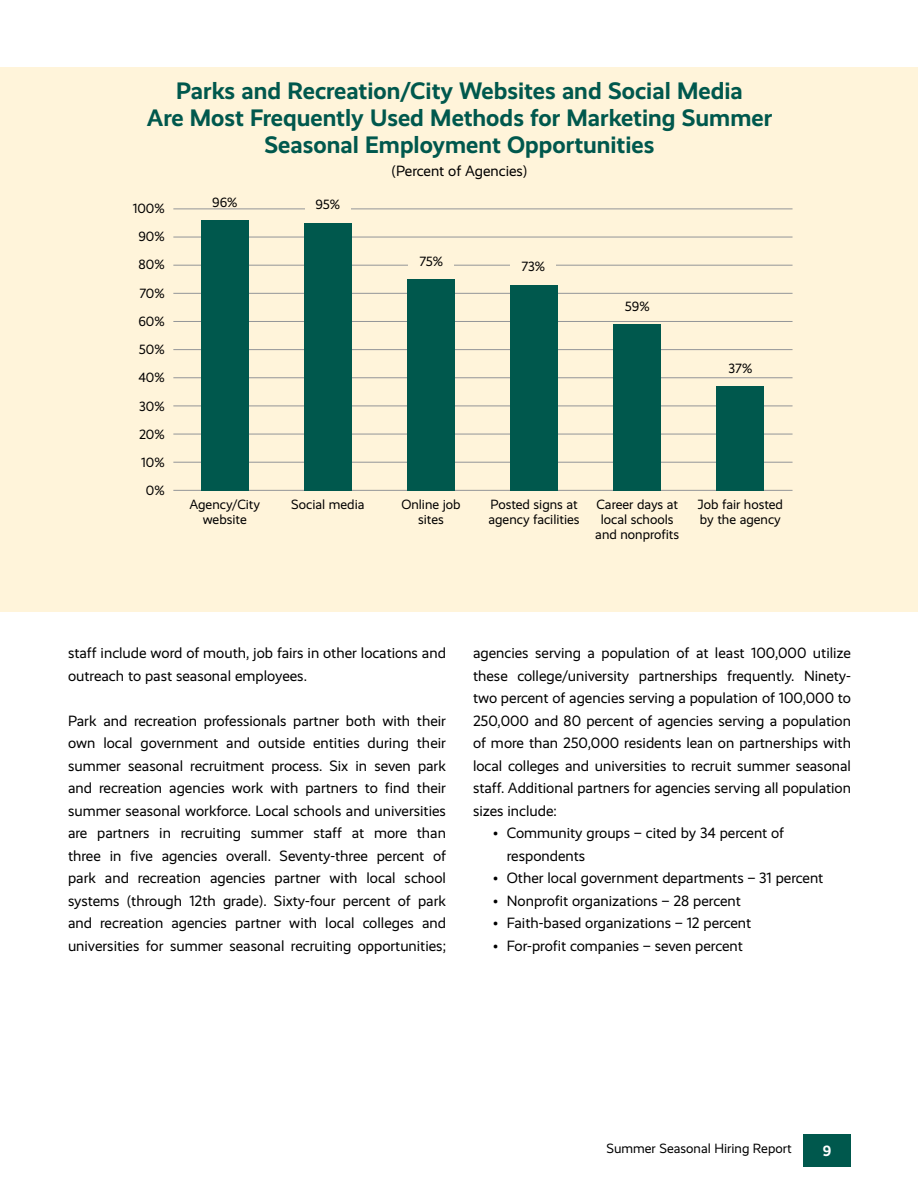
<style>
.page{position:relative;width:918px;height:1188px;background:#fff}
.page>*{position:absolute;margin:0;border:0;box-sizing:border-box;transform-origin:0 0}
.t1{font:700 24px/27px "Realist";color:#00584d;text-align:center}
.t2{font:15px/22.5px "Realist";color:#000}
.t3{font:700 15px "Realist";color:#fff}
.t4{font:13.5px/28.2px "Realist";color:#000;text-align:center}
</style>
<div class="page">
<div style="left:804px;top:1134px;width:47px;height:33px;background:#00584d"></div>
<div style="left:0;top:68px;width:918px;height:544px;background:#fff4da"></div>
<hr style="left:173px;top:490px;width:620px;height:1px;background:#939598">
<hr style="left:173px;top:462px;width:620px;height:1px;background:#939598">
<hr style="left:173px;top:434px;width:620px;height:1px;background:#939598">
<hr style="left:173px;top:406px;width:620px;height:1px;background:#939598">
<hr style="left:173px;top:377px;width:620px;height:1px;background:#939598">
<hr style="left:173px;top:349px;width:620px;height:1px;background:#939598">
<hr style="left:173px;top:321px;width:620px;height:1px;background:#939598">
<hr style="left:173px;top:293px;width:620px;height:1px;background:#939598">
<hr style="left:173px;top:265px;width:620px;height:1px;background:#939598">
<hr style="left:173px;top:237px;width:620px;height:1px;background:#939598">
<hr style="left:173px;top:209px;width:620px;height:1px;background:#939598">
<div style="left:717px;top:386px;width:47px;height:104px;background:#00584d"></div>
<div style="left:614px;top:324px;width:47px;height:166px;background:#00584d"></div>
<div style="left:511px;top:285px;width:47px;height:205px;background:#00584d"></div>
<div style="left:407px;top:279px;width:48px;height:211px;background:#00584d"></div>
<div style="left:304px;top:223px;width:48px;height:267px;background:#00584d"></div>
<div style="left:201px;top:220px;width:47px;height:270px;background:#00584d"></div>
<div style="left:305px;top:199px;width:45px;height:19px;background:#fff4da"></div>
<div style="left:408px;top:255px;width:46px;height:18px;background:#fff4da"></div>
<div style="left:510px;top:261px;width:46px;height:18px;background:#fff4da"></div>
<h1 class="t1" style="left:147px;top:78px;width:627px">Parks and Recreation/City Websites and Social Media<br>Are Most Frequently Used Methods for Marketing Summer<br>Seasonal Employment Opportunities</h1>
<p class="t2" style="left:392px;top:160px;width:137px">(Percent of Agencies)</p>
<p class="t4" style="left:133px;top:194px;width:33px;text-align:right">100%<br>90%<br>80%<br>70%<br>60%<br>50%<br>40%<br>30%<br>20%<br>10%<br>0%</p>
<p class="t4" style="left:291px;top:490px;width:75px">Social media</p>
<p class="t4" style="left:401px;top:497px;width:61px;line-height:15px">Online job sites</p>
<p class="t4" style="left:212px;top:188px;width:27px">96%</p>
<p class="t4" style="left:315px;top:191px;width:26px">95%</p>
<p class="t4" style="left:419px;top:247px;width:25px">75%</p>
<p class="t4" style="left:521px;top:253px;width:25px">73%</p>
<p class="t4" style="left:625px;top:292px;width:26px">59%</p>
<p class="t4" style="left:728px;top:354px;width:25px">37%</p>
<p class="t4" style="left:189px;top:497px;width:72px;line-height:15px">Agency/City website</p>
<p class="t4" style="left:489px;top:497px;width:93px;line-height:15px;text-align:left">Posted signs at agency facilities</p>
<p class="t4" style="left:595px;top:497px;width:85px;line-height:15px">Career days at local schools and nonprofits</p>
<p class="t4" style="left:698px;top:497px;width:87px;line-height:15px;text-align:left">Job fair hosted by the agency</p>
<p class="t2" style="left:68px;top:642px;width:379px">staff include word of mouth, job fairs in other locations and outreach to past seasonal employees.</p>
<p class="t2" style="left:68px;top:710px;width:380px;text-align:justify">Park and recreation professionals partner both with their own local government and outside entities during their summer seasonal recruitment process. Six in seven park and recreation agencies work with partners to find their summer seasonal workforce. Local schools and universities are partners in recruiting summer staff at more than three in five agencies overall. Seventy-three percent of park and recreation agencies partner with local school systems (through 12th grade). Sixty-four percent of park and recreation agencies partner with local colleges and universities for summer seasonal recruiting opportunities;</p>
<p class="t2" style="left:473px;top:642px;width:380px;text-align:justify">agencies serving a population of at least 100,000 utilize these college/university partnerships frequently. Ninety&shy;two percent of agencies serving a population of 100,000 to 250,000 and 80 percent of agencies serving a population of more than 250,000 residents lean on partnerships with local colleges and universities to recruit summer seasonal staff. Additional partners for agencies serving all population sizes include:</p>
<p class="t2" style="left:507px;top:822px;width:279px;text-indent:-14px">• Community groups – cited by 34 percent of respondents</p>
<p class="t2" style="left:493px;top:867px;width:332px">• Other local government departments – 31 percent</p>
<p class="t2" style="left:493px;top:890px;width:249px">• Nonprofit organizations – 28 percent</p>
<p class="t2" style="left:493px;top:912px;width:259px">• Faith-based organizations – 12 percent</p>
<p class="t2" style="left:493px;top:935px;width:251px">• For-profit companies – seven percent</p>
<p class="t4" style="left:606px;top:1134px;width:187px">Summer Seasonal Hiring Report</p>
<p class="t3" style="left:823px;top:1142px;width:10px">9</p>
</div>
